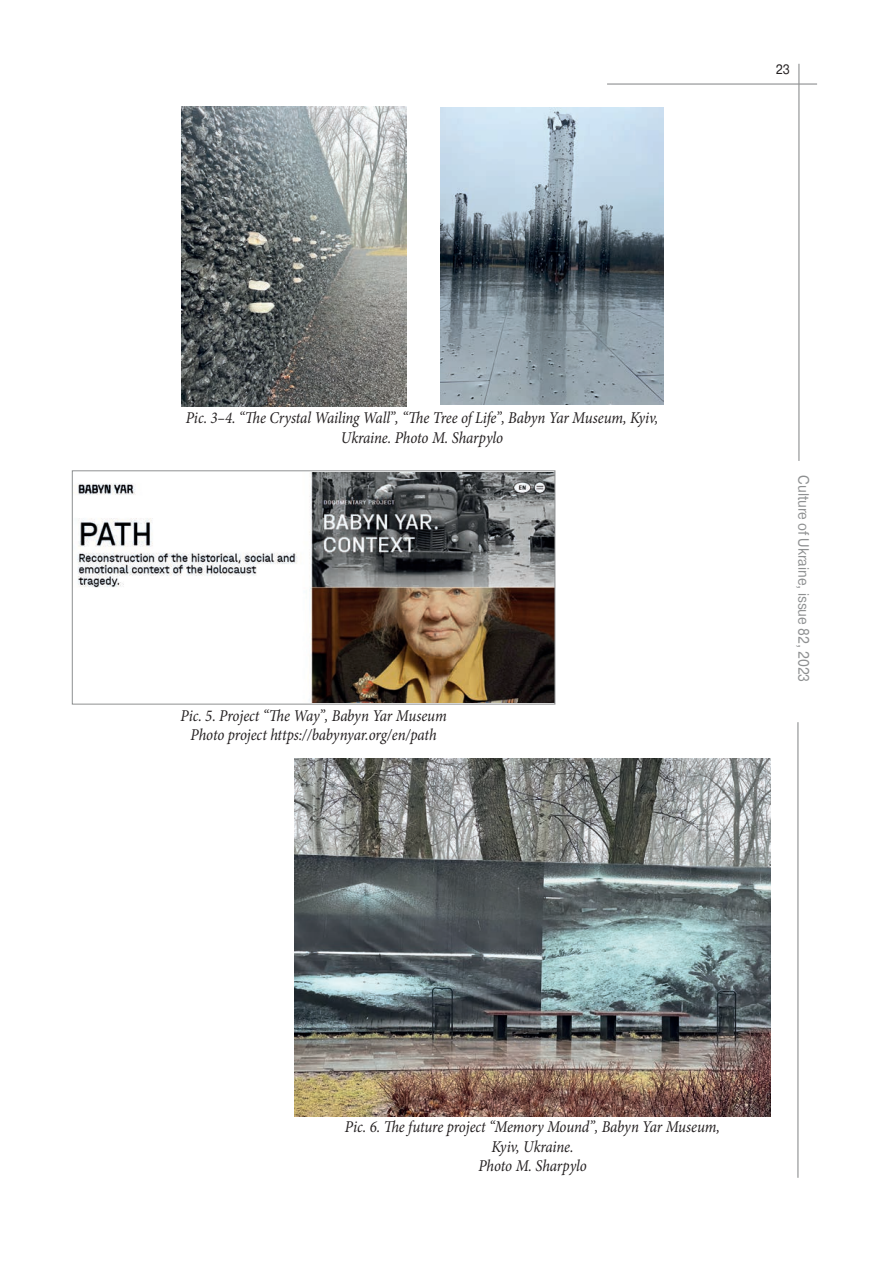
<style>
.page{position:relative;width:893px;height:1263px;background:#fff}
.page>*{position:absolute;margin:0;border:0;box-sizing:border-box;transform-origin:0 0}
.t1{font:italic 16.5px/19.5px "Minion Pro";letter-spacing:-.01em;color:#231f20;text-align:center;scale:.9 1}
.t2{font:15px "Pragmatica C";color:#8e9091;scale:.9 1}
.t3{font:13.5px "Pragmatica C";color:#231f20;scale:.9 1}
</style>
<div class="page">
<hr style="left:798px;top:64px;width:1px;height:397px;background:#8e9091">
<hr style="left:797px;top:722px;width:1px;height:456px;background:#8e9091">
<hr style="left:607px;top:83px;width:210px;height:2px;background:#8e9091">
<img style="left:182px;top:106px;width:224px;height:300px">
<img style="left:440px;top:107px;width:223px;height:298px">
<img style="left:77px;top:472px;width:476px;height:231px">
<div style="left:72px;top:470px;width:483px;height:235px;border:1px solid #8e9091"></div>
<img style="left:295px;top:759px;width:476px;height:357px">
<p class="t3" style="left:776px;top:65px;width:17px">23</p>
<p class="t1" style="left:186px;top:410px;width:526px">Pic. 3–4. “The Crystal Wailing Wall”, “The Tree of Life”, Babyn Yar Museum, Kyiv,<br>Ukraine. Photo M. Sharpylo</p>
<p class="t1" style="left:180px;top:707px;width:297px">Pic. 5. Project “The Way”, Babyn Yar Museum<br>Photo project https://babynyar.org/en/path</p>
<p class="t2" style="left:809px;top:475px;width:232px;rotate:90deg">Culture of Ukraine, issue 82, 2023</p>
<p class="t1" style="left:345px;top:1119px;width:418px">Pic. 6. The future project “Memory Mound”, Babyn Yar Museum,<br>Kyiv, Ukraine.<br>Photo M. Sharpylo</p>
</div>
